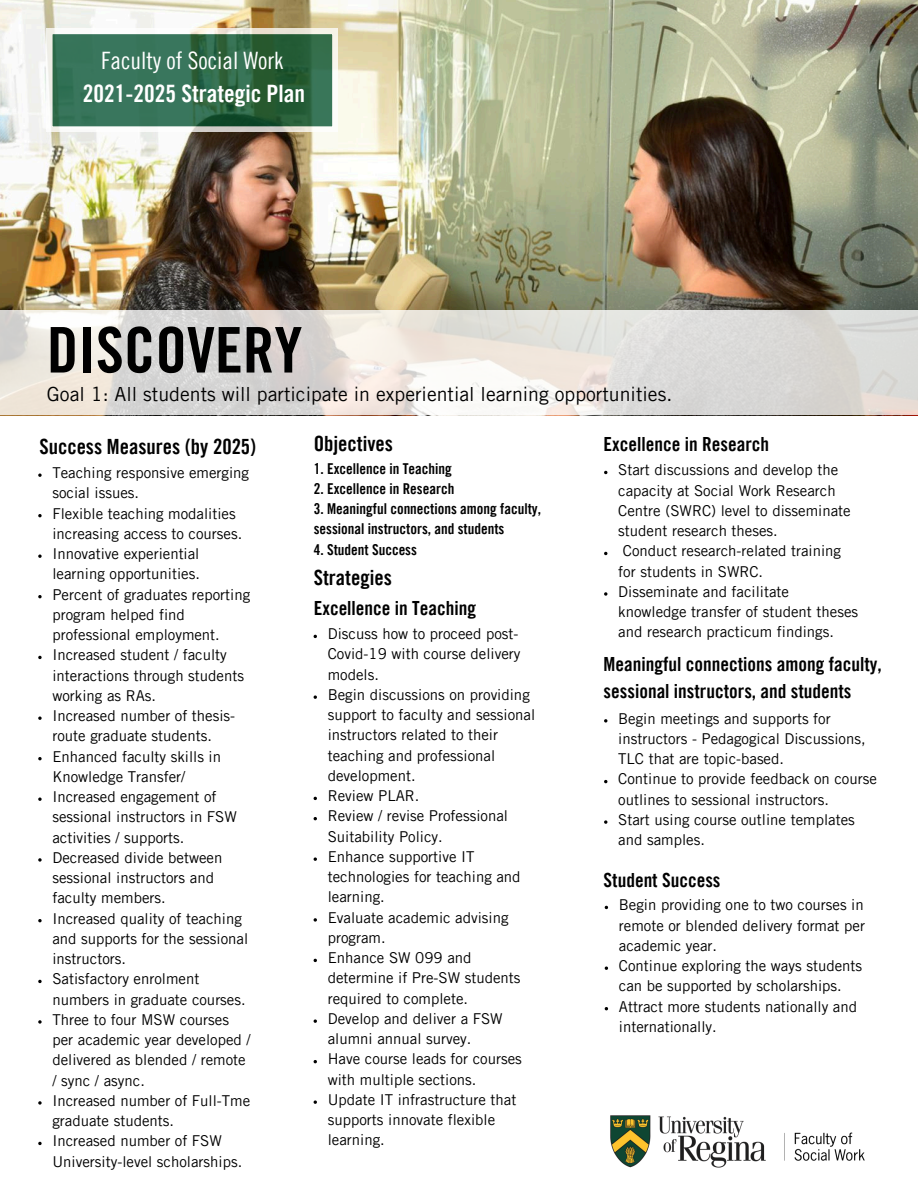
<style>
.page{position:relative;width:918px;height:1188px;background:#fff}
.page>*{position:absolute;margin:0;border:0;box-sizing:border-box;transform-origin:0 0}
.t1{font:63px "Trade Gothic LT Pro Bd Cn 20";color:#000}
.t2{font:24px/32.7px "Trade Gothic LT Pro Bd Cn 20";color:#fff;text-align:center}
.t3{font:21px "Trade Gothic LT Pro Bd Cn 20";color:#000}
.t4{font:19.5px/27px "Trade Gothic LT Pro Bd Cn 20";color:#000}
.t5{font:19.5px "Trade Gothic LT Pro";color:#000}
.t6{font:15px/20.2px "Trade Gothic LT Pro";color:#000}
.t7{font:15px/20.2px "Trade Gothic LT Pro Bd Cn 20";color:#000}
.s1{font-family:"Trade Gothic LT Pro Cn 18"}
</style>
<div class="page">
<img style="left:0;top:0;width:918px;height:310px">
<img style="left:610px;top:1115px;width:255px;height:53px">
<svg style="left:47px;top:29px;width:291px;height:103px;background:#4c7d62"></svg>
<svg style="left:0;top:310px;width:918px;height:105px;background:#e2dfdb"></svg>
<svg style="left:38px;top:474px;width:4px;height:3px"></svg>
<svg style="left:38px;top:514px;width:4px;height:3px"></svg>
<svg style="left:38px;top:555px;width:4px;height:3px"></svg>
<svg style="left:38px;top:595px;width:4px;height:3px"></svg>
<svg style="left:38px;top:656px;width:4px;height:3px"></svg>
<svg style="left:38px;top:717px;width:4px;height:3px"></svg>
<svg style="left:38px;top:757px;width:4px;height:3px"></svg>
<svg style="left:38px;top:798px;width:4px;height:3px"></svg>
<svg style="left:38px;top:858px;width:4px;height:4px"></svg>
<svg style="left:38px;top:919px;width:4px;height:3px"></svg>
<svg style="left:38px;top:980px;width:4px;height:3px"></svg>
<svg style="left:38px;top:1020px;width:4px;height:4px"></svg>
<svg style="left:38px;top:1101px;width:4px;height:4px"></svg>
<svg style="left:38px;top:1142px;width:4px;height:3px"></svg>
<svg style="left:314px;top:695px;width:3px;height:4px"></svg>
<svg style="left:314px;top:857px;width:3px;height:4px"></svg>
<svg style="left:314px;top:918px;width:3px;height:4px"></svg>
<svg style="left:314px;top:1019px;width:3px;height:4px"></svg>
<svg style="left:314px;top:1100px;width:3px;height:4px"></svg>
<svg style="left:604px;top:592px;width:3px;height:4px"></svg>
<svg style="left:604px;top:719px;width:3px;height:4px"></svg>
<svg style="left:604px;top:820px;width:3px;height:4px"></svg>
<h2 class="t2" style="left:83px;top:47px;width:224px"><span class="s1">Faculty of Social Work<br></span>2021-2025 Strategic Plan</h2>
<h4 class="t1" style="left:47px;top:327px;width:257px">DISCOVERY</h4>
<h1 class="t5" style="left:47px;top:387px;width:627px">Goal 1: All students will participate in experiential learning opportunities.</h1>
<p class="t3" style="left:39px;top:439px;width:218px">Success Measures (by 2025)</p>
<p class="t3" style="left:314px;top:436px;width:81px">Objectives</p>
<h3 class="t6" style="left:52px;top:465px;width:198px">Teaching responsive emerging social issues.</h3>
<p class="t6" style="left:52px;top:505px;width:191px">Flexible teaching modalities increasing access to courses.</p>
<p class="t6" style="left:52px;top:546px;width:149px">Innovative experiential learning opportunities.</p>
<p class="t6" style="left:52px;top:586px;width:199px">Percent of graduates reporting program helped find professional employment.</p>
<p class="t6" style="left:52px;top:647px;width:193px">Increased student / faculty interactions through students working as RAs.</p>
<p class="t6" style="left:52px;top:708px;width:184px">Increased number of thesis&shy;route graduate students.</p>
<p class="t6" style="left:52px;top:748px;width:170px">Enhanced faculty skills in<br>Knowledge Transfer/</p>
<p class="t6" style="left:52px;top:789px;width:186px">Increased engagement of sessional instructors in FSW activities / supports.</p>
<p class="t6" style="left:52px;top:849px;width:171px">Decreased divide between sessional instructors and faculty members.</p>
<p class="t6" style="left:52px;top:910px;width:197px">Increased quality of teaching and supports for the sessional instructors.</p>
<p class="t6" style="left:52px;top:971px;width:195px">Satisfactory enrolment numbers in graduate courses.</p>
<p class="t6" style="left:52px;top:1011px;width:200px">Three to four MSW courses per academic year developed / delivered as blended / remote / sync / async.</p>
<p class="t6" style="left:52px;top:1092px;width:199px">Increased number of Full-Tme graduate students.</p>
<p class="t6" style="left:52px;top:1133px;width:191px">Increased number of FSW<br>University-level scholarships.</p>
<p class="t7" style="left:314px;top:460px;width:140px">1. Excellence in Teaching</p>
<p class="t7" style="left:314px;top:480px;width:142px">2. Excellence in Research</p>
<p class="t7" style="left:314px;top:501px;width:229px">3. Meaningful connections among faculty, sessional instructors, and students</p>
<p class="t7" style="left:314px;top:541px;width:105px">4. Student Success</p>
<p class="t3" style="left:314px;top:570px;width:80px">Strategies</p>
<p class="t4" style="left:314px;top:597px;width:164px">Excellence in Teaching</p>
<p class="t6" style="left:328px;top:626px;width:194px">Discuss how to proceed post-<br>Covid-19 with course delivery models.</p>
<h3 class="t6" style="left:328px;top:687px;width:209px">Begin discussions on providing support to faculty and sessional instructors related to their teaching and professional development.</h3>
<h5 class="t6" style="left:328px;top:788px;width:93px">Review PLAR.</h5>
<h3 class="t6" style="left:328px;top:808px;width:182px">Review / revise Professional<br>Suitability Policy.</h3>
<h3 class="t6" style="left:328px;top:849px;width:194px">Enhance supportive IT technologies for teaching and learning.</h3>
<p class="t6" style="left:328px;top:909px;width:182px">Evaluate academic advising program.</p>
<p class="t6" style="left:328px;top:950px;width:194px">Enhance SW 099 and determine if Pre-SW students required to complete.</p>
<p class="t6" style="left:328px;top:1011px;width:176px">Develop and deliver a FSW alumni annual survey.</p>
<p class="t6" style="left:328px;top:1051px;width:196px">Have course leads for courses with multiple sections.</p>
<p class="t6" style="left:328px;top:1092px;width:190px">Update IT infrastructure that supports innovate flexible learning.</p>
<h3 class="t4" style="left:604px;top:434px;width:167px">Excellence in Research</h3>
<p class="t6" style="left:618px;top:462px;width:234px">Start discussions and develop the capacity at Social Work Research<br>Centre (SWRC) level to disseminate student research theses.</p>
<h3 class="t6" style="left:618px;top:543px;width:224px;text-indent:5px">Conduct research-related training for students in SWRC.</h3>
<p class="t6" style="left:618px;top:583px;width:241px">Disseminate and facilitate knowledge transfer of student theses and research practicum findings.</p>
<p class="t4" style="left:604px;top:653px;width:280px">Meaningful connections among faculty, sessional instructors, and students</p>
<p class="t6" style="left:618px;top:710px;width:249px">Begin meetings and supports for instructors - Pedagogical Discussions,<br>TLC that are topic-based.</p>
<p class="t6" style="left:618px;top:771px;width:260px">Continue to provide feedback on course outlines to sessional instructors.</p>
<h3 class="t6" style="left:618px;top:811px;width:238px">Start using course outline templates and samples.</h3>
<p class="t4" style="left:604px;top:869px;width:118px">Student Success</p>
<p class="t6" style="left:619px;top:897px;width:248px;text-align:justify">Begin providing one to two courses in remote or blended delivery format per academic year.</p>
<p class="t6" style="left:619px;top:958px;width:245px">Continue exploring the ways students can be supported by scholarships.</p>
<p class="t6" style="left:619px;top:998px;width:240px">Attract more students nationally and internationally.</p>
</div>
